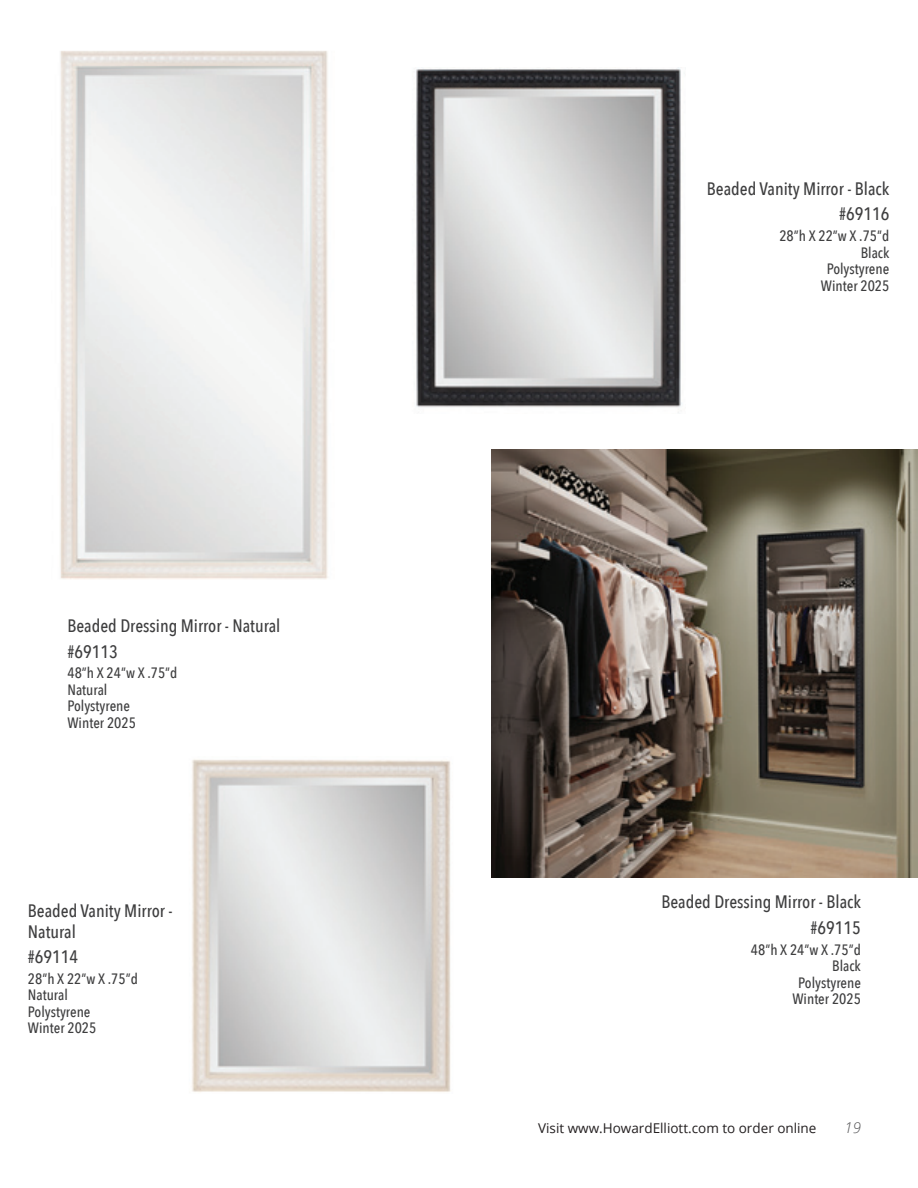
<style>
.page{position:relative;width:918px;height:1188px;background:#fff}
.page>*{position:absolute;margin:0;border:0;box-sizing:border-box;transform-origin:0 0}
.t1{font:500 18px/25.3px "Avenir Next Condensed";color:#3e3e3f}
.t2{font:500 15px/16.5px "Avenir Next Condensed";color:#3e3e3f}
.t3{font:italic 300 15px "Open Sans";color:#535355}
.t4{font:13.5px "Open Sans";color:#231f20}
</style>
<div class="page">
<img style="left:60px;top:51px;width:268px;height:528px">
<img style="left:192px;top:759px;width:259px;height:333px">
<img style="left:416px;top:68px;width:269px;height:345px">
<img style="left:492px;top:450px;width:426px;height:427px">
<p class="t1" style="left:68px;top:613px;width:214px">Beaded Dressing Mirror - Natural #69113</p>
<p class="t2" style="left:68px;top:665px;width:111px">48”h X 24”w X .75”d<br>Natural<br>Polystyrene<br>Winter 2025</p>
<p class="t1" style="left:28px;top:900px;width:146px;line-height:21px">Beaded Vanity Mirror -<br>Natural</p>
<p class="t1" style="left:28px;top:944px;width:52px">#69114</p>
<p class="t2" style="left:28px;top:970px;width:111px">28”h X 22”w X .75”d<br>Natural<br>Polystyrene<br>Winter 2025</p>
<p class="t1" style="left:707px;top:176px;width:184px;text-align:right">Beaded Vanity Mirror - Black #69116</p>
<p class="t2" style="left:779px;top:228px;width:111px;text-align:right">28”h X 22”w X .75”d<br>Black<br>Polystyrene<br>Winter 2025</p>
<p class="t1" style="left:662px;top:889px;width:201px;text-align:right">Beaded Dressing Mirror - Black #69115</p>
<p class="t2" style="left:751px;top:941px;width:111px;text-align:right">48”h X 24”w X .75”d<br>Black<br>Polystyrene<br>Winter 2025</p>
<p class="t4" style="left:538px;top:1119px;width:280px">Visit www.HowardElliott.com to order online</p>
<p class="t3" style="left:844px;top:1117px;width:18px">19</p>
</div>
